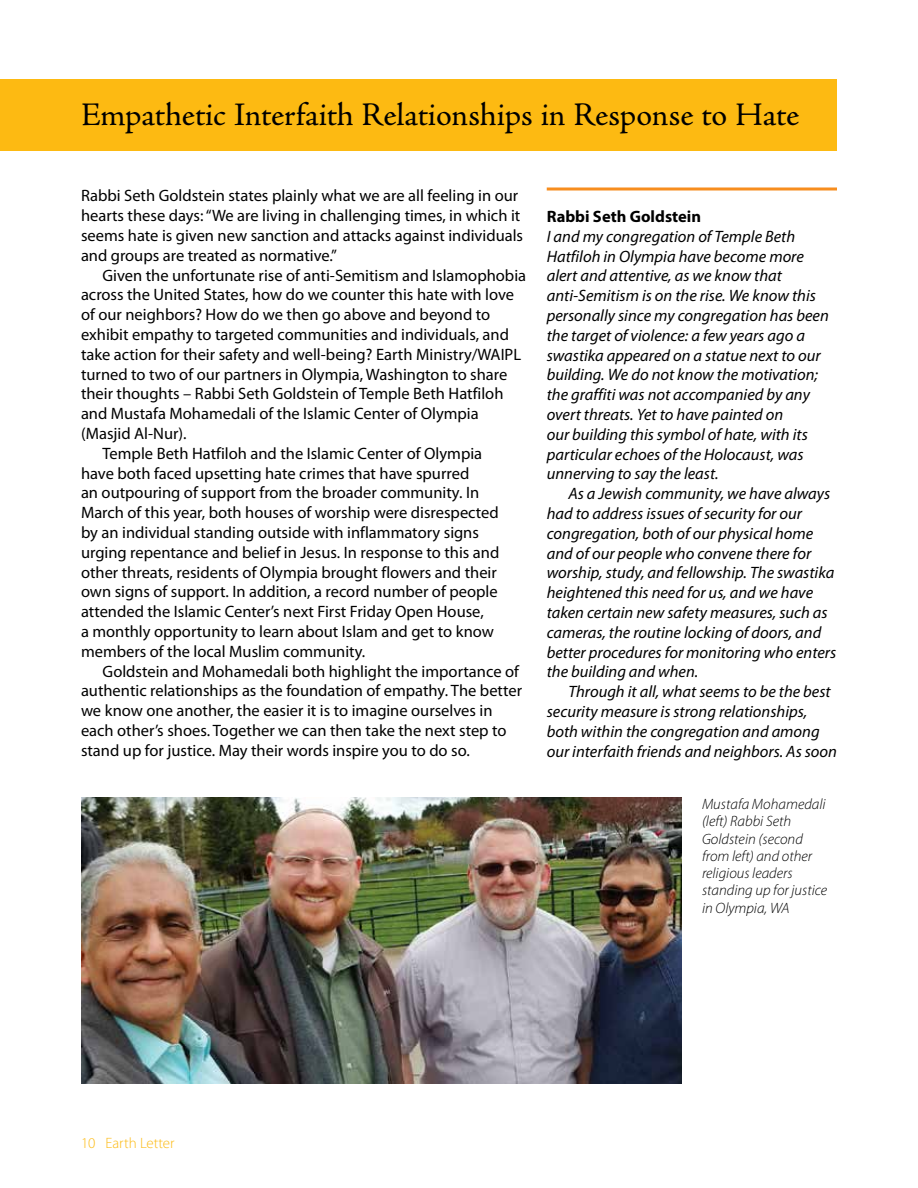
<style>
.page{position:relative;width:918px;height:1188px;background:#fff}
.page>*{position:absolute;margin:0;border:0;box-sizing:border-box;transform-origin:0 0}
.t1{font:33px "Adobe Jenson Pro";letter-spacing:-.005em;color:#000}
.t2{font:16.5px/19.8px "Myriad Pro";color:#000}
.t3{font:italic 16.5px/19.8px "Myriad Pro";color:#000}
.t4{font:700 16.5px "Myriad Pro";color:#000}
.t5{font:italic 300 15px/17.2px "Myriad Pro";color:#000}
.t6{font:300 15px "Myriad Pro";color:#fdba12}
</style>
<div class="page">
<div style="left:0;top:79px;width:837px;height:72px;background:#fdba12"></div>
<img style="left:81px;top:798px;width:601px;height:285px">
<hr style="left:547px;top:188px;width:290px;height:2px;background:#f78d1e">
<h1 class="t1" style="left:81px;top:96px;width:720px">Empathetic Interfaith Relationships in Response to Hate</h1>
<p class="t2" style="left:81px;top:186px;width:444px">Rabbi Seth Goldstein states plainly what we are all feeling in our hearts these days: “We are living in challenging times, in which it seems hate is given new sanction and attacks against individuals and groups are treated as normative.”</p>
<p class="t2" style="left:103px;top:265px;width:425px">Given the unfortunate rise of anti-Semitism and Islamophobia</p>
<p class="t2" style="left:81px;top:285px;width:435px">across the United States, how do we counter this hate with love</p>
<p class="t2" style="left:81px;top:305px;width:411px">of our neighbors? How do we then go above and beyond to</p>
<p class="t2" style="left:81px;top:325px;width:430px">exhibit empathy to targeted communities and individuals, and</p>
<p class="t2" style="left:81px;top:345px;width:442px">take action for their safety and well-being? Earth Ministry/WAIPL</p>
<p class="t2" style="left:81px;top:364px;width:428px">turned to two of our partners in Olympia, Washington to share</p>
<p class="t2" style="left:81px;top:384px;width:424px">their thoughts – Rabbi Seth Goldstein of Temple Beth Hatfiloh</p>
<p class="t2" style="left:81px;top:404px;width:399px">and Mustafa Mohamedali of the Islamic Center of Olympia</p>
<p class="t2" style="left:81px;top:424px;width:107px">(Masjid Al-Nur).</p>
<p class="t2" style="left:103px;top:444px;width:381px">Temple Beth Hatfiloh and the Islamic Center of Olympia</p>
<p class="t2" style="left:81px;top:463px;width:390px">have both faced upsetting hate crimes that have spurred</p>
<p class="t2" style="left:81px;top:483px;width:400px">an outpouring of support from the broader community. In</p>
<p class="t2" style="left:81px;top:503px;width:419px">March of this year, both houses of worship were disrespected</p>
<p class="t2" style="left:81px;top:523px;width:400px">by an individual standing outside with inflammatory signs</p>
<p class="t2" style="left:81px;top:543px;width:420px">urging repentance and belief in Jesus. In response to this and</p>
<p class="t2" style="left:81px;top:562px;width:417px">other threats, residents of Olympia brought flowers and their</p>
<p class="t2" style="left:81px;top:582px;width:418px">own signs of support. In addition, a record number of people</p>
<p class="t2" style="left:81px;top:602px;width:404px">attended the Islamic Center’s next First Friday Open House,</p>
<p class="t2" style="left:81px;top:622px;width:415px">a monthly opportunity to learn about Islam and get to know</p>
<p class="t2" style="left:81px;top:642px;width:286px">members of the local Muslim community.</p>
<p class="t2" style="left:103px;top:661px;width:418px">Goldstein and Mohamedali both highlight the importance of</p>
<p class="t2" style="left:81px;top:681px;width:443px">authentic relationships as the foundation of empathy. The better</p>
<p class="t2" style="left:81px;top:701px;width:413px">we know one another, the easier it is to imagine ourselves in</p>
<p class="t2" style="left:81px;top:721px;width:427px">each other’s shoes. Together we can then take the next step to</p>
<p class="t2" style="left:81px;top:741px;width:390px">stand up for justice. May their words inspire you to do so.</p>
<p class="t4" style="left:547px;top:207px;width:156px">Rabbi Seth Goldstein</p>
<p class="t3" style="left:547px;top:227px;width:284px">I and my congregation of Temple Beth Hatfiloh in Olympia have become more alert and attentive, as we know that anti-Semitism is on the rise. We know this personally since my congregation has been the target of violence: a few years ago a swastika appeared on a statue next to our building. We do not know the motivation; the graffiti was not accompanied by any overt threats. Yet to have painted on<br>our building this symbol of hate, with its particular echoes of the Holocaust, was unnerving to say the least.</p>
<p class="t3" style="left:547px;top:484px;width:291px;text-indent:22px">As a Jewish community, we have always had to address issues of security for our congregation, both of our physical home and of our people who convene there for worship, study, and fellowship. The swastika heightened this need for us, and we have taken certain new safety measures, such as cameras, the routine locking of doors, and better procedures for monitoring who enters the building and when.</p>
<p class="t3" style="left:547px;top:682px;width:292px;text-indent:22px">Through it all, what seems to be the best security measure is strong relationships, both within the congregation and among our interfaith friends and neighbors. As soon</p>
<p class="t5" style="left:702px;top:796px;width:127px">Mustafa Mohamedali (left) Rabbi Seth<br>Goldstein (second from left) and other religious leaders standing up for justice in Olympia, WA</p>
<p class="t6" style="left:81px;top:1133px;width:95px">10 Earth Letter</p>
</div>
